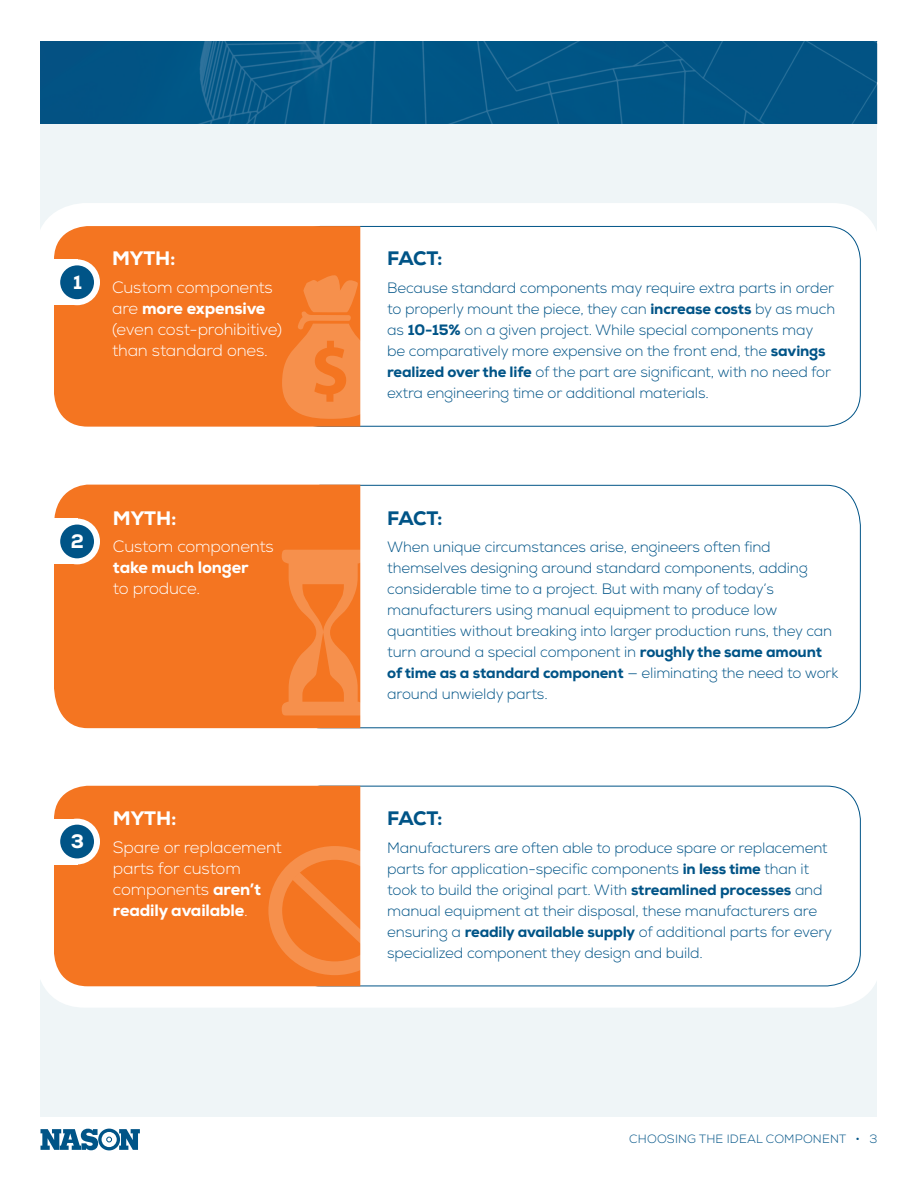
<style>
.page{position:relative;width:918px;height:1188px;background:#fff}
.page>*{position:absolute;margin:0;border:0;box-sizing:border-box;transform-origin:0 0}
.t1{font:800 19.5px "Nexa";letter-spacing:-.01em;color:#fff}
.t2{font:800 19.5px "Nexa";letter-spacing:-.035em;color:#005487}
.t3{font:300 16.5px/21px "Nexa";letter-spacing:-.01em;color:#fff}
.t4{font:300 15px/21px "Nexa";letter-spacing:-.01em;color:#005487}
.t5{font:300 12px "Nexa";letter-spacing:.015em;color:#005487}
.s1{font-weight:800}
</style>
<div class="page">
<div style="left:40px;top:124px;width:837px;height:993px;background:#eff5f7"></div>
<div style="left:42px;top:209px;width:833px;height:793px;background:#fff;border-radius:43px"></div>
<div style="left:36px;top:203px;width:845px;height:805px;border:12px solid #fff;border-radius:43px"></div>
<svg style="left:41px;top:1129px;width:99px;height:21px"></svg>
<svg style="left:287px;top:485px;width:574px;height:244px"></svg>
<div style="left:54px;top:485px;width:306px;height:243px;background:#f47521"></div>
<div style="left:49px;top:519px;width:29px;height:45px;background:#fff"></div>
<div style="left:57px;top:522px;width:40px;height:39px;background:#005487;border-radius:50%"></div>
<div style="left:54px;top:519px;width:46px;height:45px;border:6px solid #fff;border-radius:50%"></div>
<svg style="left:282px;top:550px;width:83px;height:166px;background:#f58a42"></svg>
<div style="left:54px;top:786px;width:306px;height:200px;background:#f47521"></div>
<div style="left:49px;top:819px;width:29px;height:45px;background:#fff"></div>
<div style="left:57px;top:822px;width:40px;height:39px;background:#005487;border-radius:50%"></div>
<div style="left:54px;top:819px;width:46px;height:45px;border:6px solid #fff;border-radius:50%"></div>
<div style="left:268px;top:846px;width:133px;height:129px;border:14px solid #fff;border-radius:50%"></div>
<svg style="left:281px;top:861px;width:114px;height:109px"></svg>
<div style="left:54px;top:226px;width:306px;height:201px;background:#f47521"></div>
<div style="left:49px;top:259px;width:29px;height:46px;background:#fff"></div>
<svg style="left:57px;top:262px;width:40px;height:40px"></svg>
<div style="left:54px;top:259px;width:46px;height:46px;border:6px solid #fff;border-radius:50%"></div>
<svg style="left:282px;top:274px;width:79px;height:145px;background:#f5873e"></svg>
<img style="left:40px;top:41px;width:838px;height:82px">
<p class="t1" style="left:73px;top:270px;width:10px">1</p>
<p class="t1" style="left:112px;top:246px;width:65px">MYTH:</p>
<p class="t3" style="left:112px;top:277px;width:172px">Custom components are <span class="s1">more expensive </span>(even cost-prohibitive) than standard ones.</p>
<p class="t1" style="left:71px;top:529px;width:15px">2</p>
<p class="t1" style="left:113px;top:505px;width:65px">MYTH:</p>
<p class="t3" style="left:113px;top:537px;width:162px">Custom components <span class="s1">take much longer<br></span>to produce.</p>
<p class="t1" style="left:71px;top:829px;width:15px">3</p>
<p class="t1" style="left:113px;top:806px;width:65px">MYTH:</p>
<p class="t3" style="left:113px;top:837px;width:170px">Spare or replacement parts for custom components <span class="s1">aren’t readily available</span>.</p>
<p class="t2" style="left:387px;top:246px;width:57px">FACT:</p>
<p class="t4" style="left:387px;top:277px;width:450px">Because standard components may require extra parts in order to properly mount the piece, they can <span class="s1">increase costs</span> by as much as <span class="s1">10-15%</span> on a given project. While special components may be comparatively more expensive on the front end, the <span class="s1">savings realized over the life</span> of the part are significant, with no need for extra engineering time or additional materials.</p>
<p class="t2" style="left:387px;top:505px;width:57px">FACT:</p>
<p class="t4" style="left:387px;top:537px;width:453px">When unique circumstances arise, engineers often find themselves designing around standard components, adding considerable time to a project. But with many of today’s manufacturers using manual equipment to produce low quantities without breaking into larger production runs, they can turn around a special component in <span class="s1">roughly the same amount of time as a standard component</span> — eliminating the need to work around unwieldy parts.</p>
<p class="t2" style="left:387px;top:806px;width:57px">FACT:</p>
<p class="t4" style="left:387px;top:838px;width:447px">Manufacturers are often able to produce spare or replacement parts for application-specific components <span class="s1">in less time</span> than it took to build the original part. With <span class="s1">streamlined processes</span> and manual equipment at their disposal, these manufacturers are ensuring a <span class="s1">readily available supply</span> of additional parts for every specialized component they design and build.</p>
<p class="t5" style="left:629px;top:1132px;width:250px">CHOOSING THE IDEAL COMPONENT • 3</p>
</div>
